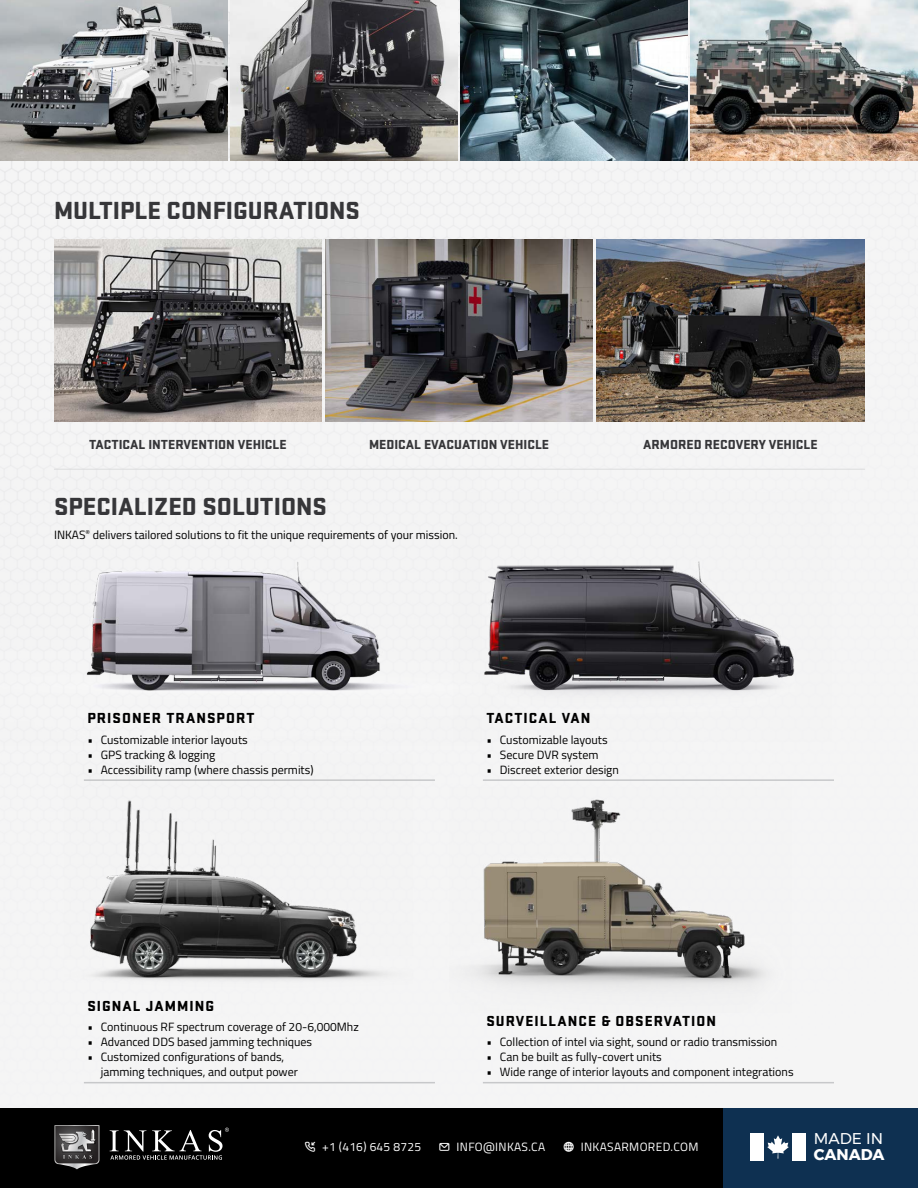
<style>
.page{position:relative;width:918px;height:1188px;background:#fff}
.page>*{position:absolute;margin:0;border:0;box-sizing:border-box;transform-origin:0 0}
.t1{font:900 25.5px "Stratum No 1";color:#363639}
.t2{font:15.6px "Montserrat";color:#fff}
.t3{font:700 15.6px "Montserrat";color:#fff}
.t4{font:900 15px "Stratum No 1";letter-spacing:.07em;color:#000}
.t5{font:900 13.5px "Stratum No 1";color:#363639}
.t6{font:12px/15px "Titillium Web";color:#000}
.t7{font:12px "Titillium Web";letter-spacing:.03em;color:#fff}
</style>
<div class="page">
<div style="left:0;top:0;width:918px;height:1108px;background:#f5f5f5"></div>
<div style="left:0;top:1108px;width:724px;height:80px;background:#000"></div>
<div style="left:724px;top:1108px;width:194px;height:80px;background:#0e3051"></div>
<svg style="left:110px;top:1128px;width:119px;height:32px"></svg>
<img style="left:76px;top:1125px;width:24px;height:45px">
<svg style="left:54px;top:1125px;width:45px;height:44px;background:#605f5f"></svg>
<div style="left:750px;top:1133px;width:14px;height:27px;background:#fff"></div>
<div style="left:792px;top:1133px;width:14px;height:27px;background:#fff"></div>
<svg style="left:767px;top:1135px;width:22px;height:24px"></svg>
<img style="left:0;top:470px;width:482px;height:276px">
<img style="left:453px;top:493px;width:379px;height:248px">
<img style="left:65px;top:755px;width:348px;height:238px">
<img style="left:450px;top:787px;width:341px;height:225px">
<img style="left:0;top:0;width:227px;height:161px">
<img style="left:460px;top:0;width:228px;height:161px">
<img style="left:230px;top:0;width:228px;height:161px">
<img style="left:691px;top:0;width:227px;height:161px">
<img style="left:325px;top:240px;width:268px;height:181px">
<img style="left:597px;top:240px;width:267px;height:181px">
<img style="left:54px;top:240px;width:268px;height:181px">
<hr style="left:54px;top:469px;width:811px;height:1px;background:#dcddde">
<hr style="left:84px;top:779px;width:351px;height:2px;background:#c7c8ca">
<hr style="left:84px;top:1082px;width:351px;height:1px;background:#c7c8ca">
<hr style="left:483px;top:1082px;width:351px;height:1px;background:#c7c8ca">
<hr style="left:483px;top:779px;width:351px;height:2px;background:#c7c8ca">
<h1 class="t1" style="left:54px;top:196px;width:307px">MULTIPLE CONFIGURATIONS</h1>
<p class="t5" style="left:89px;top:436px;width:199px">TACTICAL INTERVENTION VEHICLE</p>
<p class="t5" style="left:369px;top:436px;width:182px">MEDICAL EVACUATION VEHICLE</p>
<p class="t5" style="left:643px;top:436px;width:176px">ARMORED RECOVERY VEHICLE</p>
<h1 class="t1" style="left:54px;top:492px;width:274px">SPECIALIZED SOLUTIONS</h1>
<p class="t6" style="left:54px;top:526px;width:405px">INKAS<sup>®</sup> delivers tailored solutions to fit the unique requirements of your mission.</p>
<p class="t4" style="left:87px;top:710px;width:169px">PRISONER TRANSPORT</p>
<p class="t6" style="left:87px;top:731px;width:162px">• Customizable interior layouts</p>
<p class="t6" style="left:87px;top:746px;width:129px">• GPS tracking &amp; logging</p>
<p class="t6" style="left:87px;top:761px;width:228px">• Accessibility ramp (where chassis permits)</p>
<p class="t4" style="left:486px;top:710px;width:106px">TACTICAL VAN</p>
<p class="t6" style="left:486px;top:731px;width:123px">• Customizable layouts</p>
<p class="t6" style="left:486px;top:746px;width:114px">• Secure DVR system</p>
<p class="t6" style="left:486px;top:761px;width:134px">• Discreet exterior design</p>
<p class="t4" style="left:87px;top:997px;width:128px">SIGNAL JAMMING</p>
<p class="t6" style="left:87px;top:1019px;width:273px">• Continuous RF spectrum coverage of 20-6,000Mhz</p>
<p class="t6" style="left:87px;top:1034px;width:226px">• Advanced DDS based jamming techniques</p>
<p class="t6" style="left:101px;top:1049px;width:199px;text-indent:-14px">• Customized configurations of bands, jamming techniques, and output power</p>
<p class="t4" style="left:486px;top:1012px;width:231px">SURVEILLANCE &amp; OBSERVATION</p>
<p class="t6" style="left:486px;top:1034px;width:292px">• Collection of intel via sight, sound or radio transmission</p>
<p class="t6" style="left:486px;top:1049px;width:177px">• Can be built as fully-covert units</p>
<p class="t6" style="left:486px;top:1064px;width:309px">• Wide range of interior layouts and component integrations</p>
<p class="t7" style="left:322px;top:1138px;width:100px">+1 (416) 645 8725</p>
<p class="t7" style="left:457px;top:1138px;width:90px">INFO@INKAS.CA</p>
<p class="t7" style="left:581px;top:1138px;width:119px">INKASARMORED.COM</p>
<h2 class="t2" style="left:814px;top:1126px;width:71px">MADE IN</h2>
<h2 class="t3" style="left:814px;top:1142px;width:72px">CANADA</h2>
</div>
